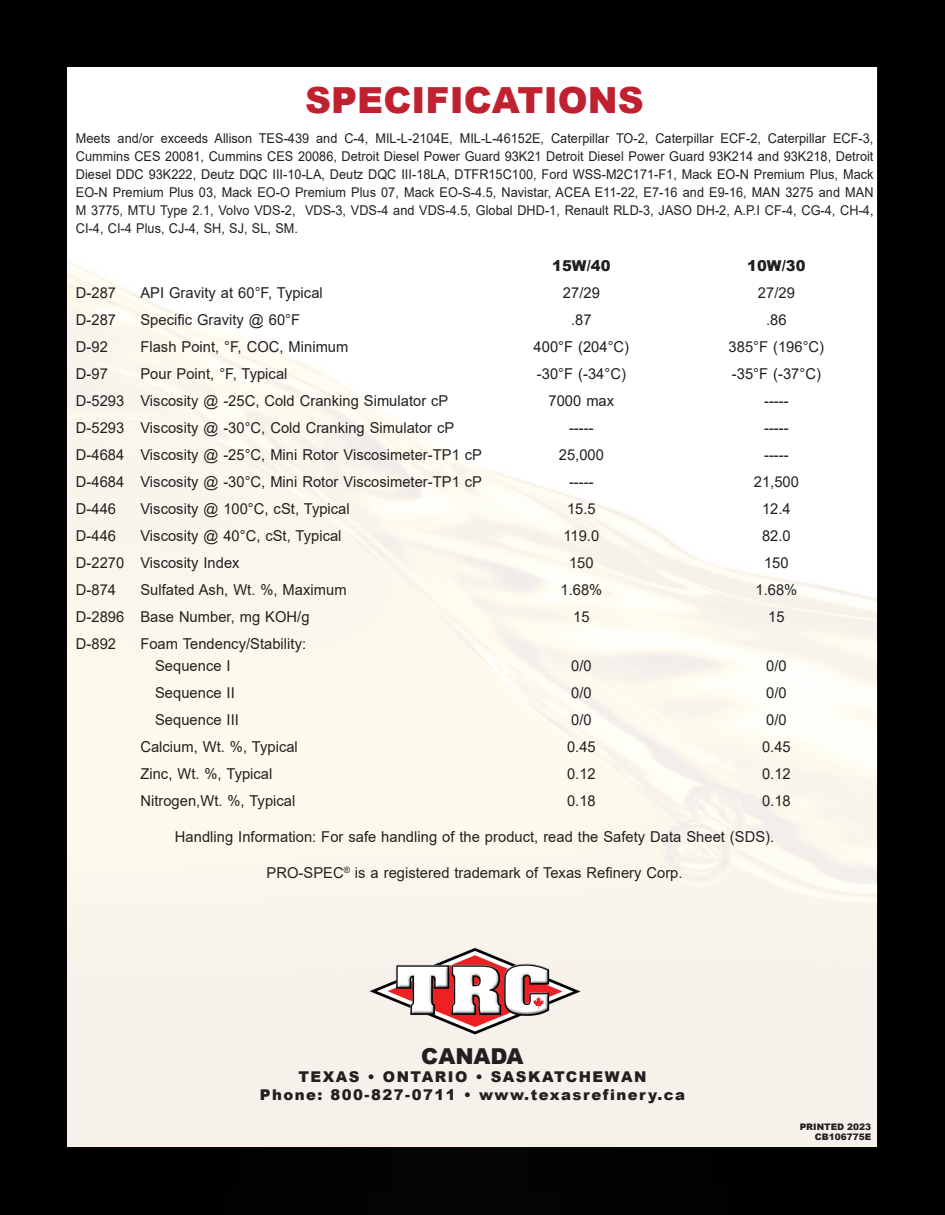
<style>
.page{position:relative;width:945px;height:1215px;background:#000}
.page>*{position:absolute;margin:0;border:0;box-sizing:border-box;transform-origin:0 0}
.specs{font:900 36px "Arial";letter-spacing:.005em;color:#c02131}
.t1{font:900 21.9px "Arial";color:#231f20}
.Body_text{font:15px "Arial";letter-spacing:.005em;color:#231f20}
.Body_text-2{font:900 15px "Arial";letter-spacing:.005em;color:#231f20}
.t2{font:900 14.85px "Arial";letter-spacing:.1em;color:#231f20}
.Headline{font:13.5px/18px "Arial";letter-spacing:.005em;color:#231f20;text-align:justify;scale:.94 1}
.t3{font:900 9px "Arial";color:#231f20}
</style>
<div class="page">
<img style="left:68px;top:68px;width:810px;height:1079px">
<img style="left:365px;top:944px;width:219px;height:94px">
<p class="specs" style="left:305px;top:74px;width:340px">SPECIFICATIONS</p>
<p class="Headline" style="left:76px;top:129px;width:850px">Meets and/or exceeds Allison TES-439 and C-4, MIL-L-2104E, MIL-L-46152E, Caterpillar TO-2, Caterpillar ECF-2, Caterpillar ECF-3, Cummins CES 20081, Cummins CES 20086, Detroit Diesel Power Guard 93K21 Detroit Diesel Power Guard 93K214 and 93K218, Detroit Diesel DDC 93K222, Deutz DQC III-10-LA, Deutz DQC III-18LA, DTFR15C100, Ford WSS-M2C171-F1, Mack EO-N Premium Plus, Mack EO-N Premium Plus 03, Mack EO-O Premium Plus 07, Mack EO-S-4.5, Navistar, ACEA E11-22, E7-16 and E9-16, MAN 3275 and MAN M 3775, MTU Type 2.1, Volvo VDS-2, VDS-3, VDS-4 and VDS-4.5, Global DHD-1, Renault RLD-3, JASO DH-2, A.P.I CF-4, CG-4, CH-4, CI-4, CI-4 Plus, CJ-4, SH, SJ, SL, SM.</p>
<p class="Body_text-2" style="left:552px;top:254px;width:60px">15W/40</p>
<p class="Body_text-2" style="left:747px;top:254px;width:60px">10W/30</p>
<p class="Body_text" style="left:76px;top:282px;width:42px">D-287</p>
<p class="Body_text" style="left:140px;top:282px;width:184px">API Gravity at 60°F, Typical</p>
<p class="Body_text" style="left:563px;top:282px;width:38px">27/29</p>
<p class="Body_text" style="left:758px;top:282px;width:38px">27/29</p>
<p class="Body_text" style="left:76px;top:309px;width:42px">D-287</p>
<p class="Body_text" style="left:140px;top:309px;width:161px">Specific Gravity @ 60°F</p>
<p class="Body_text" style="left:571px;top:309px;width:22px">.87</p>
<p class="Body_text" style="left:766px;top:309px;width:22px">.86</p>
<p class="Body_text" style="left:76px;top:336px;width:33px">D-92</p>
<p class="Body_text" style="left:140px;top:336px;width:210px">Flash Point, °F, COC, Minimum</p>
<p class="Body_text" style="left:534px;top:336px;width:97px">400°F (204°C)</p>
<p class="Body_text" style="left:729px;top:336px;width:97px">385°F (196°C)</p>
<p class="Body_text" style="left:76px;top:363px;width:33px">D-97</p>
<p class="Body_text" style="left:140px;top:363px;width:149px">Pour Point, °F, Typical</p>
<p class="Body_text" style="left:537px;top:363px;width:91px">-30°F (-34°C)</p>
<p class="Body_text" style="left:732px;top:363px;width:91px">-35°F (-37°C)</p>
<p class="Body_text" style="left:76px;top:390px;width:374px">D-5293 Viscosity @ -25C, Cold Cranking Simulator cP</p>
<p class="Body_text" style="left:549px;top:390px;width:67px">7000 max</p>
<p class="Body_text" style="left:764px;top:390px;width:26px">-----</p>
<p class="Body_text" style="left:76px;top:417px;width:380px">D-5293 Viscosity @ -30°C, Cold Cranking Simulator cP</p>
<p class="Body_text" style="left:569px;top:417px;width:26px">-----</p>
<p class="Body_text" style="left:764px;top:417px;width:26px">-----</p>
<p class="Body_text" style="left:76px;top:444px;width:408px">D-4684 Viscosity @ -25°C, Mini Rotor Viscosimeter-TP1 cP</p>
<p class="Body_text" style="left:559px;top:444px;width:47px">25,000</p>
<p class="Body_text" style="left:764px;top:444px;width:26px">-----</p>
<p class="Body_text" style="left:76px;top:471px;width:408px">D-4684 Viscosity @ -30°C, Mini Rotor Viscosimeter-TP1 cP</p>
<p class="Body_text" style="left:569px;top:471px;width:26px">-----</p>
<p class="Body_text" style="left:754px;top:471px;width:47px">21,500</p>
<p class="Body_text" style="left:76px;top:498px;width:42px">D-446</p>
<p class="Body_text" style="left:140px;top:498px;width:211px">Viscosity @ 100°C, cSt, Typical</p>
<p class="Body_text" style="left:567px;top:498px;width:30px">15.5</p>
<p class="Body_text" style="left:762px;top:498px;width:30px">12.4</p>
<p class="Body_text" style="left:76px;top:525px;width:42px">D-446</p>
<p class="Body_text" style="left:140px;top:525px;width:203px">Viscosity @ 40°C, cSt, Typical</p>
<p class="Body_text" style="left:563px;top:525px;width:37px">119.0</p>
<p class="Body_text" style="left:762px;top:525px;width:30px">82.0</p>
<p class="Body_text" style="left:76px;top:552px;width:165px">D-2270 Viscosity Index</p>
<p class="Body_text" style="left:569px;top:552px;width:26px">150</p>
<p class="Body_text" style="left:764px;top:552px;width:26px">150</p>
<p class="Body_text" style="left:76px;top:579px;width:42px">D-874</p>
<p class="Body_text" style="left:140px;top:579px;width:208px">Sulfated Ash, Wt. %, Maximum</p>
<p class="Body_text" style="left:560px;top:579px;width:43px">1.68%</p>
<p class="Body_text" style="left:755px;top:579px;width:43px">1.68%</p>
<p class="Body_text" style="left:76px;top:606px;width:235px">D-2896 Base Number, mg KOH/g</p>
<p class="Body_text" style="left:573px;top:606px;width:18px">15</p>
<p class="Body_text" style="left:768px;top:606px;width:18px">15</p>
<p class="Body_text" style="left:76px;top:633px;width:42px">D-892</p>
<p class="Body_text" style="left:140px;top:633px;width:167px">Foam Tendency/Stability:</p>
<p class="Body_text" style="left:155px;top:655px;width:77px">Sequence I</p>
<p class="Body_text" style="left:571px;top:655px;width:22px">0/0</p>
<p class="Body_text" style="left:766px;top:655px;width:22px">0/0</p>
<p class="Body_text" style="left:155px;top:682px;width:81px">Sequence II</p>
<p class="Body_text" style="left:571px;top:682px;width:22px">0/0</p>
<p class="Body_text" style="left:766px;top:682px;width:22px">0/0</p>
<p class="Body_text" style="left:155px;top:709px;width:85px">Sequence III</p>
<p class="Body_text" style="left:571px;top:709px;width:22px">0/0</p>
<p class="Body_text" style="left:766px;top:709px;width:22px">0/0</p>
<p class="Body_text" style="left:140px;top:736px;width:159px">Calcium, Wt. %, Typical</p>
<p class="Body_text" style="left:567px;top:736px;width:30px">0.45</p>
<p class="Body_text" style="left:762px;top:736px;width:30px">0.45</p>
<p class="Body_text" style="left:140px;top:763px;width:134px">Zinc, Wt. %, Typical</p>
<p class="Body_text" style="left:567px;top:763px;width:30px">0.12</p>
<p class="Body_text" style="left:762px;top:763px;width:30px">0.12</p>
<p class="Body_text" style="left:140px;top:790px;width:157px">Nitrogen,Wt. %, Typical</p>
<p class="Body_text" style="left:567px;top:790px;width:30px">0.18</p>
<p class="Body_text" style="left:762px;top:790px;width:30px">0.18</p>
<p class="Body_text" style="left:175px;top:826px;width:601px">Handling Information: For safe handling of the product, read the Safety Data Sheet (SDS).</p>
<p class="Body_text" style="left:267px;top:862px;width:418px">PRO-SPEC<sup>®</sup> is a registered trademark of Texas Refinery Corp.</p>
<p class="t1" style="left:421px;top:1040px;width:104px">CANADA</p>
<p class="t2" style="left:298px;top:1066px;width:350px">TEXAS • ONTARIO • SASKATCHEWAN</p>
<p class="t2" style="left:260px;top:1084px;width:427px">Phone: 800-827-0711 • www.texasrefinery.ca</p>
<p class="t3" style="left:800px;top:1120px;width:73px">PRINTED 2023</p>
<p class="t3" style="left:815px;top:1131px;width:58px">CB106775E</p>
</div>
